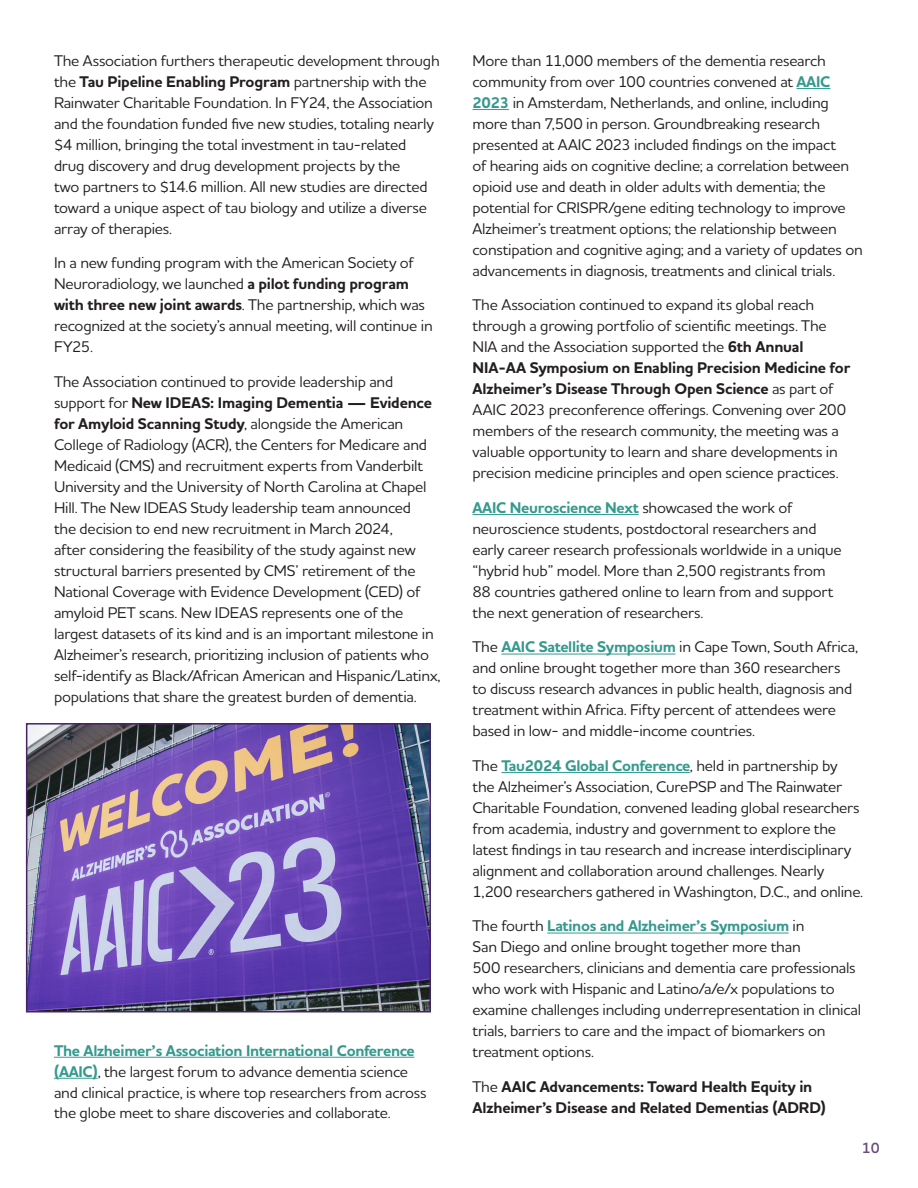
<style>
.page{position:relative;width:918px;height:1188px;background:#fff}
.page>*{position:absolute;margin:0;border:0;box-sizing:border-box;transform-origin:0 0}
.t1{font:500 15.75px/21px "Houschka Alt Pro";letter-spacing:-.015em;color:#231f20}
.t2{font:700 15.75px/21px "Houschka Alt Pro";letter-spacing:-.01em;color:#231f20}
.t3{font:600 15px "Houschka Alt Pro";color:#694d7d}
.s1{font-weight:700}
.s2{font-weight:700;color:#359a8e}
.s3{font-weight:500}
</style>
<div class="page">
<hr style="left:54px;top:1057px;width:361px;height:1px;background:#359a8e">
<hr style="left:54px;top:1078px;width:44px;height:1px;background:#359a8e">
<hr style="left:796px;top:88px;width:34px;height:1px;background:#359a8e">
<hr style="left:472px;top:109px;width:37px;height:1px;background:#359a8e">
<hr style="left:472px;top:514px;width:167px;height:1px;background:#359a8e">
<hr style="left:501px;top:654px;width:175px;height:1px;background:#359a8e">
<hr style="left:501px;top:772px;width:189px;height:1px;background:#359a8e">
<hr style="left:547px;top:933px;width:242px;height:1px;background:#359a8e">
<img style="left:29px;top:726px;width:399px;height:283px">
<div style="left:26px;top:723px;width:405px;height:289px;border:2px solid #472264"></div>
<p class="t1" style="left:54px;top:50px;width:387px">The Association furthers therapeutic development through the <span class="s1">Tau Pipeline Enabling Program</span> partnership with the Rainwater Charitable Foundation. In FY24, the Association and the foundation funded five new studies, totaling nearly $4 million, bringing the total investment in tau-related drug discovery and drug development projects by the<br>two partners to $14.6 million. All new studies are directed toward a unique aspect of tau biology and utilize a diverse array of therapies.</p>
<p class="t1" style="left:54px;top:252px;width:380px">In a new funding program with the American Society of Neuroradiology, we launched <span class="s1">a pilot funding program with three new joint awards</span>. The partnership, which was recognized at the society’s annual meeting, will continue in FY25.</p>
<p class="t1" style="left:54px;top:371px;width:388px">The Association continued to provide leadership and support for <span class="s1">New IDEAS: Imaging Dementia — Evidence for Amyloid Scanning Study</span>, alongside the American College of Radiology (ACR), the Centers for Medicare and Medicaid (CMS) and recruitment experts from Vanderbilt University and the University of North Carolina at Chapel Hill. The New IDEAS Study leadership team announced<br>the decision to end new recruitment in March 2024,<br>after considering the feasibility of the study against new structural barriers presented by CMS’ retirement of the National Coverage with Evidence Development (CED) of amyloid PET scans. New IDEAS represents one of the largest datasets of its kind and is an important milestone in Alzheimer’s research, prioritizing inclusion of patients who self-identify as Black/African American and Hispanic/Latinx, populations that share the greatest burden of dementia.</p>
<p class="t1" style="left:54px;top:1039px;width:374px"><span class="s2">The Alzheimer’s Association International Conference (AAIC)</span>, the largest forum to advance dementia science and clinical practice, is where top researchers from across the globe meet to share discoveries and collaborate.</p>
<p class="t1" style="left:472px;top:50px;width:392px">More than 11,000 members of the dementia research community from over 100 countries convened at <span class="s2">AAIC 2023</span> in Amsterdam, Netherlands, and online, including more than 7,500 in person. Groundbreaking research presented at AAIC 2023 included findings on the impact<br>of hearing aids on cognitive decline; a correlation between opioid use and death in older adults with dementia; the potential for CRISPR/gene editing technology to improve Alzheimer’s treatment options; the relationship between constipation and cognitive aging; and a variety of updates on advancements in diagnosis, treatments and clinical trials.</p>
<p class="t1" style="left:472px;top:294px;width:379px">The Association continued to expand its global reach through a growing portfolio of scientific meetings. The NIA and the Association supported the <span class="s1">6th Annual NIA-AA Symposium on Enabling Precision Medicine for Alzheimer’s Disease Through Open Science</span> as part of AAIC 2023 preconference offerings. Convening over 200 members of the research community, the meeting was a valuable opportunity to learn and share developments in precision medicine principles and open science practices.</p>
<p class="t1" style="left:472px;top:497px;width:371px"><span class="s2">AAIC Neuroscience Next</span> showcased the work of neuroscience students, postdoctoral researchers and early career research professionals worldwide in a unique “hybrid hub” model. More than 2,500 registrants from 88 countries gathered online to learn from and support the next generation of researchers.</p>
<p class="t1" style="left:472px;top:636px;width:387px">The <span class="s2">AAIC Satellite Symposium</span> in Cape Town, South Africa, and online brought together more than 360 researchers to discuss research advances in public health, diagnosis and treatment within Africa. Fifty percent of attendees were based in low- and middle-income countries.</p>
<p class="t1" style="left:472px;top:755px;width:392px">The <span class="s2">Tau2024 Global Conference</span>, held in partnership by the Alzheimer’s Association, CurePSP and The Rainwater Charitable Foundation, convened leading global researchers from academia, industry and government to explore the latest findings in tau research and increase interdisciplinary alignment and collaboration around challenges. Nearly 1,200 researchers gathered in Washington, D.C., and online.</p>
<p class="t1" style="left:472px;top:915px;width:390px">The fourth <span class="s2">Latinos and Alzheimer’s Symposium</span> in<br>San Diego and online brought together more than<br>500 researchers, clinicians and dementia care professionals who work with Hispanic and Latino/a/e/x populations to examine challenges including underrepresentation in clinical trials, barriers to care and the impact of biomarkers on treatment options.</p>
<p class="t2" style="left:472px;top:1076px;width:355px"><span class="s3">The</span> AAIC Advancements: Toward Health Equity in<br>Alzheimer’s Disease and Related Dementias (ADRD)</p>
<p class="t3" style="left:862px;top:1138px;width:19px">10</p>
</div>
